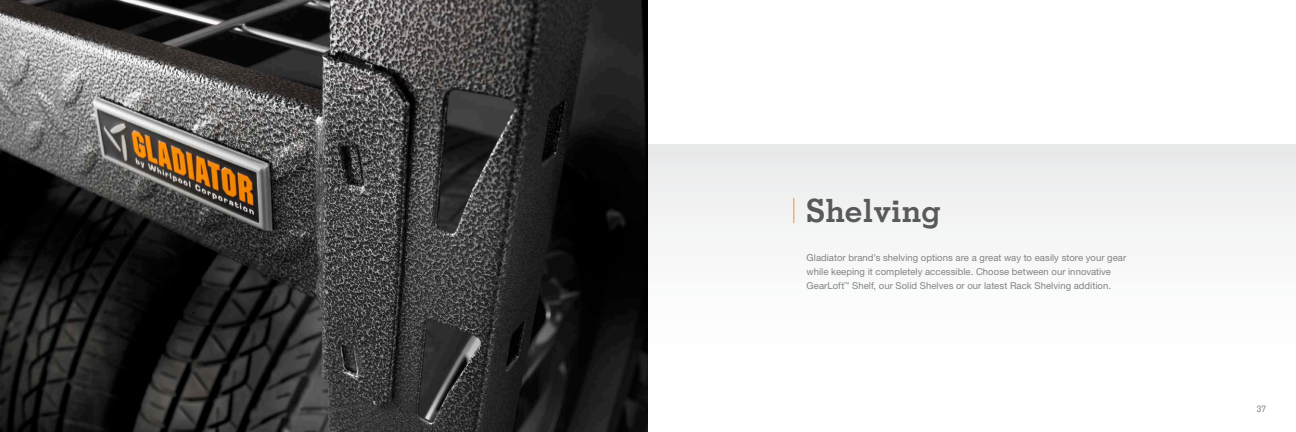
<style>
.page{position:relative;width:1296px;height:432px;background:#fff}
.page>*{position:absolute;margin:0;border:0;box-sizing:border-box;transform-origin:0 0}
.t1{font:700 32px "Memphis";color:#58595b}
.t2{font:9.5px/14px "Helvetica Neue";letter-spacing:.005em;color:#808285}
.t3{font:500 9px "Memphis";color:#808285}
</style>
<div class="page">
<div style="left:0;top:144px;width:1296px;height:288px;background:linear-gradient(to bottom,#eceded,#fff)"></div>
<img style="left:675px;top:423px;width:594px;height:9px">
<img style="left:0;top:0;width:648px;height:432px">
<svg style="left:793px;top:198px;width:1px;height:25px"></svg>
<h1 class="t1" style="left:806px;top:191px;width:137px">Shelving</h1>
<p class="t2" style="left:807px;top:250px;width:321px">Gladiator brand’s shelving options are a great way to easily store your gear while keeping it completely accessible. Choose between our innovative<br>GearLoft<sup>™</sup> Shelf, our Solid Shelves or our latest Rack Shelving addition.</p>
<p class="t3" style="left:1257px;top:403px;width:11px">37</p>
</div>
